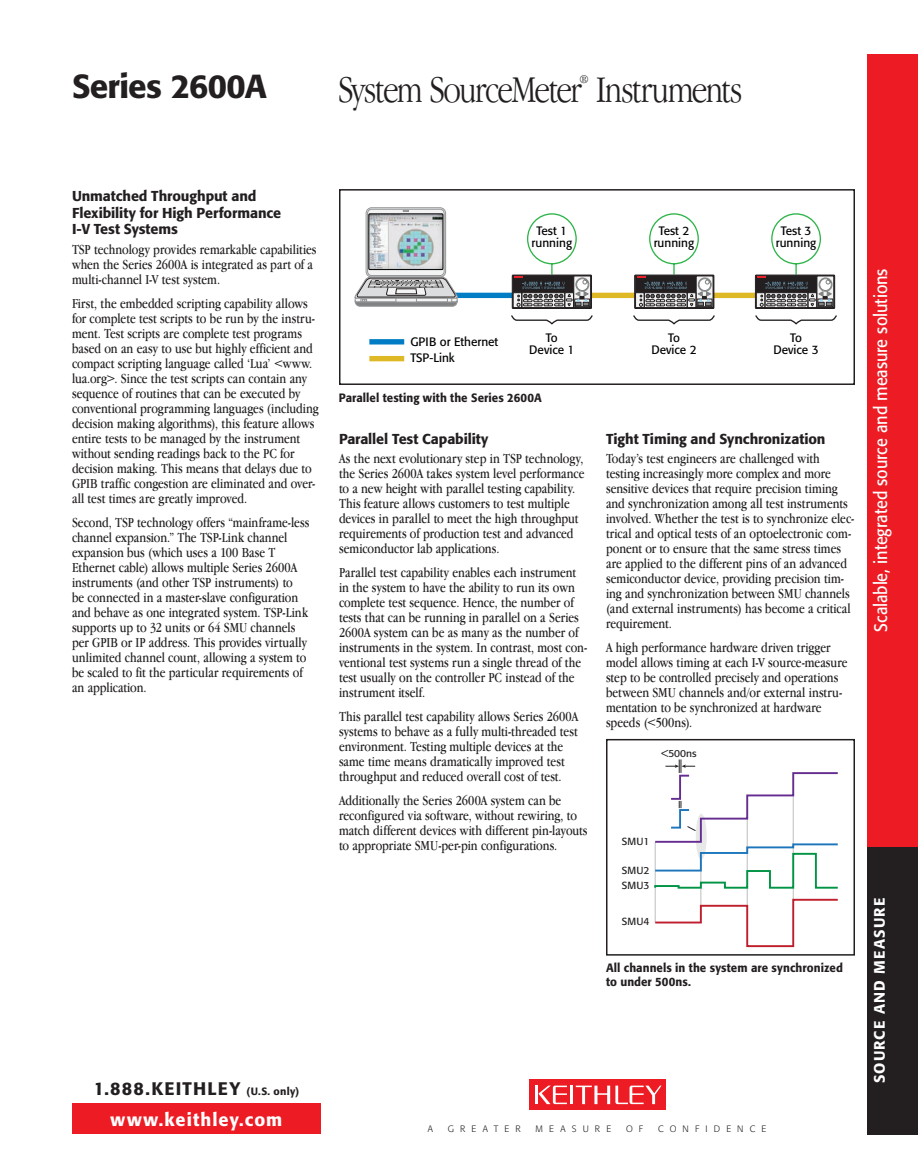
<style>
.page{position:relative;width:918px;height:1175px;background:#fff}
.page>*{position:absolute;margin:0;border:0;box-sizing:border-box;transform-origin:0 0}
.t1{font:300 condensed 39px "Garamond IT Cby BT";letter-spacing:-.045em;color:#231f20}
.t2{font:500 33px "Formata";letter-spacing:-.02em;color:#231f20}
.t3{font:18px "Formata";letter-spacing:-.005em;color:#fff;scale:.9 1}
.t4{font:500 18px "Formata";letter-spacing:.065em;color:#231f20}
.t5{font:500 18px "Formata";letter-spacing:.06em;color:#fff}
.t6{font:500 15px "Formata";letter-spacing:.075em;color:#fff}
.t7{font:condensed 14.25px/15px "Garamond IT Cby BT";color:#231f20}
.t8{font:500 14.25px/16.5px "Formata";letter-spacing:-.005em;color:#231f20}
.t9{font:12.15px/12.1px "Formata";color:#010203;text-align:center}
.t10{font:300 condensed 12.15px "Garamond IT Cby BT";color:#231f20}
.t11{font:500 12px/13.5px "Formata";letter-spacing:.005em;color:#231f20;scale:.95 1}
.t12{font:10.2px/15.5px "Formata";color:#231f20}
.t13{font:300 9.15px "Formata";letter-spacing:.67em;color:#231f20}
.s1{font-size:10.5px}
</style>
<div class="page">
<div style="left:72px;top:1103px;width:249px;height:30px;background:#ed1c24"></div>
<div style="left:867px;top:846px;width:51px;height:288px;background:#231f20"></div>
<div style="left:529px;top:1079px;width:137px;height:30px;background:#ed1c24"></div>
<hr style="left:570px;top:1085px;width:3px;height:19px;background:#fff">
<hr style="left:535px;top:1085px;width:3px;height:19px;background:#fff">
<svg style="left:538px;top:1085px;width:29px;height:19px"></svg>
<svg style="left:576px;top:1085px;width:86px;height:19px"></svg>
<div style="left:867px;top:54px;width:51px;height:792px;background:#ed1c24"></div>
<hr style="left:655px;top:841px;width:1px;height:81px;background:#bcbec0">
<hr style="left:701px;top:841px;width:1px;height:64px;background:#bcbec0">
<hr style="left:747px;top:818px;width:1px;height:87px;background:#bcbec0">
<hr style="left:793px;top:795px;width:1px;height:104px;background:#bcbec0">
<svg style="left:654px;top:897px;width:184px;height:50px"></svg>
<svg style="left:654px;top:759px;width:184px;height:130px"></svg>
<div style="left:606px;top:739px;width:249px;height:216px;border:2px solid #231f20"></div>
<div style="left:451px;top:293px;width:68px;height:5px;background:#007dc5"></div>
<div style="left:582px;top:293px;width:181px;height:5px;background:#dfb925"></div>
<div style="left:369px;top:339px;width:35px;height:5px;background:#007dc5"></div>
<div style="left:369px;top:356px;width:35px;height:5px;background:#dfb925"></div>
<div style="left:366px;top:207px;width:80px;height:70px;border:1px solid #929496;border-radius:6px"></div>
<svg style="left:368px;top:209px;width:76px;height:66px"></svg>
<div style="left:367px;top:209px;width:77px;height:67px;border:1px solid #929496;border-radius:4px"></div>
<svg style="left:403px;top:210px;width:6px;height:2px"></svg>
<svg style="left:355px;top:277px;width:103px;height:30px"></svg>
<img style="left:371px;top:216px;width:70px;height:52px">
<div style="left:369px;top:214px;width:74px;height:56px;border:1px solid #010203"></div>
<svg style="left:511px;top:315px;width:82px;height:10px"></svg>
<svg style="left:633px;top:315px;width:82px;height:10px"></svg>
<svg style="left:755px;top:315px;width:82px;height:10px"></svg>
<div style="left:512px;top:275px;width:80px;height:34px;border:1px solid #231e1f"></div>
<svg style="left:590px;top:276px;width:1px;height:32px"></svg>
<svg style="left:513px;top:213px;width:77px;height:95px"></svg>
<div style="left:635px;top:275px;width:79px;height:34px;border:1px solid #231e1f"></div>
<svg style="left:712px;top:276px;width:1px;height:32px"></svg>
<svg style="left:635px;top:213px;width:77px;height:95px"></svg>
<div style="left:755px;top:275px;width:80px;height:34px;border:1px solid #231e1f"></div>
<svg style="left:833px;top:276px;width:1px;height:32px"></svg>
<svg style="left:756px;top:213px;width:77px;height:95px"></svg>
<div style="left:339px;top:189px;width:516px;height:196px;border:2px solid #231f20"></div>
<h2 class="t2" style="left:72px;top:66px;width:196px">Series 2600A</h2>
<h1 class="t1" style="left:338px;top:68px;width:406px">System SourceMeter Instruments</h1>
<p class="t10" style="left:579px;top:73px;width:11px">®</p>
<p class="t8" style="left:72px;top:188px;width:211px">Unmatched Throughput and<br>Flexibility for High Performance<br>I-V Test Systems</p>
<p class="t7" style="left:72px;top:242px;width:246px">TSP technology provides remarkable capabilities when the Series 2600A is integrated as part of a multi-channel I-V test system.</p>
<p class="t7" style="left:72px;top:296px;width:248px">First, the embedded scripting capability allows for complete test scripts to be run by the instru&shy;ment. Test scripts are complete test programs based on an easy to use but highly efficient and compact scripting language called ‘Lua’ &lt;www. lua.org&gt;. Since the test scripts can contain any sequence of routines that can be executed by conventional programming languages (including decision making algorithms), this feature allows entire tests to be managed by the instrument without sending readings back to the PC for decision making. This means that delays due to GPIB traffic congestion are eliminated and over&shy;all test times are greatly improved.</p>
<p class="t7" style="left:72px;top:515px;width:239px">Second, TSP technology offers “mainframe-less channel expansion.” The TSP-Link channel expansion bus (which uses a 100 Base T Ethernet cable) allows multiple Series 2600A instruments (and other TSP instruments) to<br>be connected in a master-slave configuration and behave as one integrated system. TSP-Link supports up to 32 units or 64 SMU channels per GPIB or IP address. This provides virtually unlimited channel count, allowing a system to be scaled to fit the particular requirements of an application.</p>
<p class="t4" style="left:94px;top:1077px;width:207px">1.888.KEITHLEY <span class="s1">(U.S. only)</span></p>
<p class="t5" style="left:111px;top:1108px;width:173px">www.keithley.com</p>
<p class="t9" style="left:532px;top:224px;width:42px">Test 1 running</p>
<p class="t9" style="left:654px;top:224px;width:42px">Test 2 running</p>
<p class="t9" style="left:776px;top:224px;width:42px">Test 3 running</p>
<p class="t9" style="left:410px;top:333px;width:89px;line-height:16.2px;text-align:left">GPIB or Ethernet<br>TSP-Link</p>
<p class="t9" style="left:529px;top:331px;width:47px">To<br>Device 1</p>
<p class="t9" style="left:651px;top:331px;width:47px">To<br>Device 2</p>
<p class="t9" style="left:773px;top:331px;width:47px">To<br>Device 3</p>
<p class="t11" style="left:339px;top:391px;width:215px">Parallel testing with the Series 2600A</p>
<p class="t8" style="left:339px;top:430px;width:151px">Parallel Test Capability</p>
<p class="t7" style="left:339px;top:451px;width:247px">As the next evolutionary step in TSP technology, the Series 2600A takes system level performance to a new height with parallel testing capability.<br>This feature allows customers to test multiple devices in parallel to meet the high throughput requirements of production test and advanced semiconductor lab applications.</p>
<p class="t7" style="left:339px;top:565px;width:250px">Parallel test capability enables each instrument in the system to have the ability to run its own complete test sequence. Hence, the number of tests that can be running in parallel on a Series 2600A system can be as many as the number of instruments in the system. In contrast, most con&shy;ventional test systems run a single thread of the test usually on the controller PC instead of the instrument itself.</p>
<p class="t7" style="left:339px;top:709px;width:241px">This parallel test capability allows Series 2600A systems to behave as a fully multi-threaded test environment. Testing multiple devices at the same time means dramatically improved test throughput and reduced overall cost of test.</p>
<p class="t7" style="left:339px;top:793px;width:250px">Additionally the Series 2600A system can be reconfigured via software, without rewiring, to match different devices with different pin-layouts to appropriate SMU-per-pin configurations.</p>
<p class="t8" style="left:606px;top:430px;width:221px">Tight Timing and Synchronization</p>
<p class="t7" style="left:606px;top:451px;width:250px">Today’s test engineers are challenged with testing increasingly more complex and more sensitive devices that require precision timing and synchronization among all test instruments involved. Whether the test is to synchronize elec&shy;trical and optical tests of an optoelectronic com&shy;ponent or to ensure that the same stress times are applied to the different pins of an advanced semiconductor device, providing precision tim&shy;ing and synchronization between SMU channels (and external instruments) has become a critical requirement.</p>
<p class="t7" style="left:606px;top:640px;width:243px">A high performance hardware driven trigger model allows timing at each I-V source-measure step to be controlled precisely and operations between SMU channels and/or external instru&shy;mentation to be synchronized at hardware speeds (&lt;500ns).</p>
<p class="t12" style="left:662px;top:746px;width:36px">&lt;500ns</p>
<p class="t12" style="left:622px;top:833px;width:29px">SMU1</p>
<p class="t12" style="left:622px;top:862px;width:29px">SMU2<br>SMU3</p>
<p class="t12" style="left:622px;top:913px;width:29px">SMU4</p>
<p class="t11" style="left:606px;top:961px;width:251px">All channels in the system are synchronized to under 500ns.</p>
<p class="t13" style="left:428px;top:1123px;width:7px">A</p>
<p class="t13" style="left:448px;top:1123px;width:74px">GREATER</p>
<p class="t13" style="left:536px;top:1123px;width:77px">MEASURE</p>
<p class="t13" style="left:626px;top:1123px;width:19px">O F</p>
<p class="t13" style="left:658px;top:1123px;width:110px">CONFIDENCE</p>
<p class="t3" style="left:870px;top:632px;width:405px;rotate:-90deg">Scalable, integrated source and measure solutions</p>
<p class="t6" style="left:870px;top:1083px;width:187px;rotate:-90deg">SOURCE AND MEASURE</p>
</div>
